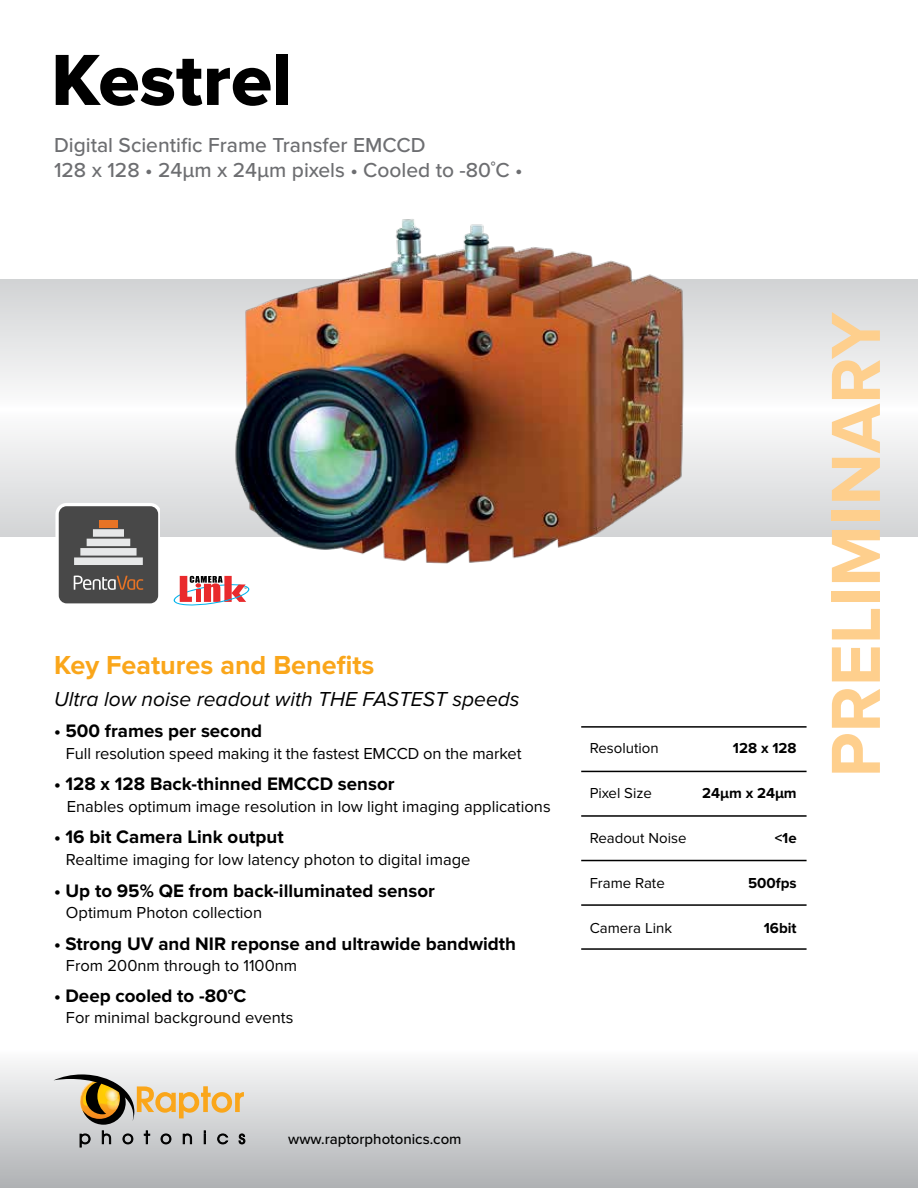
<style>
.page{position:relative;width:918px;height:1188px;background:#fff}
.page>*{position:absolute;margin:0;border:0;box-sizing:border-box;transform-origin:0 0}
.t1{font:75px "Proxima Nova Extrabld";color:#000}
.t2{font:700 72px "Proxima Nova";color:#fecf8d}
.t3{font:700 27px "Proxima Nova";color:#faa61a}
.t4{font:500 21px/25.2px "Proxima Nova";color:#6d6e71}
.t5{font:italic 21px "Proxima Nova";color:#000}
.t6{font:700 18.75px "Proxima Nova";color:#000}
.t7{font:16.5px "Proxima Nova";color:#000}
.t8{font:15px "Proxima Nova";color:#000}
.t9{font:700 15px "Proxima Nova";color:#000}
.t10{font:500 15px "Proxima Nova";color:#000}
</style>
<div class="page">
<div style="left:0;top:1049px;width:918px;height:139px;background:linear-gradient(to bottom,#fcfcfd,#afb1b4)"></div>
<svg style="left:0;top:279px;width:918px;height:258px"></svg>
<svg style="left:55px;top:503px;width:105px;height:101px;background:#777472"></svg>
<svg style="left:173px;top:576px;width:77px;height:30px"></svg>
<svg style="left:80px;top:1131px;width:165px;height:16px;background:#a5a6a8"></svg>
<svg style="left:54px;top:1074px;width:190px;height:51px;background:#ccbca0"></svg>
<img style="left:231px;top:219px;width:456px;height:345px">
<hr style="left:581px;top:726px;width:226px;height:2px;background:#000">
<hr style="left:581px;top:771px;width:226px;height:1px;background:#000">
<hr style="left:581px;top:815px;width:226px;height:2px;background:#000">
<hr style="left:581px;top:860px;width:226px;height:1px;background:#000">
<hr style="left:581px;top:904px;width:226px;height:2px;background:#000">
<hr style="left:581px;top:948px;width:226px;height:2px;background:#000">
<h1 class="t1" style="left:51px;top:37px;width:242px">Kestrel</h1>
<p class="t4" style="left:54px;top:133px;width:470px">Digital Scientific Frame Transfer EMCCD<br>128 x 128 • 24μm x 24μm pixels • Cooled to -80˚C •</p>
<h3 class="t3" style="left:54px;top:650px;width:322px">Key Features and Benefits</h3>
<p class="t5" style="left:54px;top:687px;width:467px">Ultra low noise readout with THE FASTEST speeds</p>
<p class="t6" style="left:54px;top:720px;width:210px">• 500 frames per second</p>
<p class="t7" style="left:66px;top:744px;width:457px">Full resolution speed making it the fastest EMCCD on the market</p>
<p class="t6" style="left:54px;top:773px;width:342px">• 128 x 128 Back-thinned EMCCD sensor</p>
<p class="t7" style="left:67px;top:797px;width:485px">Enables optimum image resolution in low light imaging applications</p>
<p class="t6" style="left:54px;top:826px;width:231px">• 16 bit Camera Link output</p>
<p class="t7" style="left:66px;top:850px;width:406px">Realtime imaging for low latency photon to digital image</p>
<p class="t6" style="left:54px;top:879px;width:382px">• Up to 95% QE from back-illuminated sensor</p>
<p class="t7" style="left:66px;top:903px;width:198px">Optimum Photon collection</p>
<p class="t6" style="left:54px;top:933px;width:464px">• Strong UV and NIR reponse and ultrawide bandwidth</p>
<p class="t7" style="left:66px;top:956px;width:233px">From 200nm through to 1100nm</p>
<p class="t6" style="left:54px;top:985px;width:194px">• Deep cooled to -80°C</p>
<p class="t7" style="left:66px;top:1008px;width:229px">For minimal background events</p>
<p class="t8" style="left:590px;top:740px;width:70px">Resolution</p>
<p class="t9" style="left:733px;top:740px;width:65px">128 x 128</p>
<p class="t8" style="left:590px;top:785px;width:64px">Pixel Size</p>
<p class="t9" style="left:702px;top:785px;width:96px">24µm x 24µm</p>
<p class="t8" style="left:590px;top:830px;width:98px">Readout Noise</p>
<p class="t9" style="left:775px;top:830px;width:24px">&lt;1e</p>
<p class="t8" style="left:590px;top:875px;width:77px">Frame Rate</p>
<p class="t9" style="left:748px;top:875px;width:50px">500fps</p>
<p class="t8" style="left:590px;top:920px;width:84px">Camera Link</p>
<p class="t9" style="left:764px;top:920px;width:34px">16bit</p>
<h2 class="t2" style="left:814px;top:777px;width:467px;rotate:-90deg">PRELIMINARY</h2>
<p class="t10" style="left:288px;top:1130px;width:175px">www.raptorphotonics.com</p>
</div>
